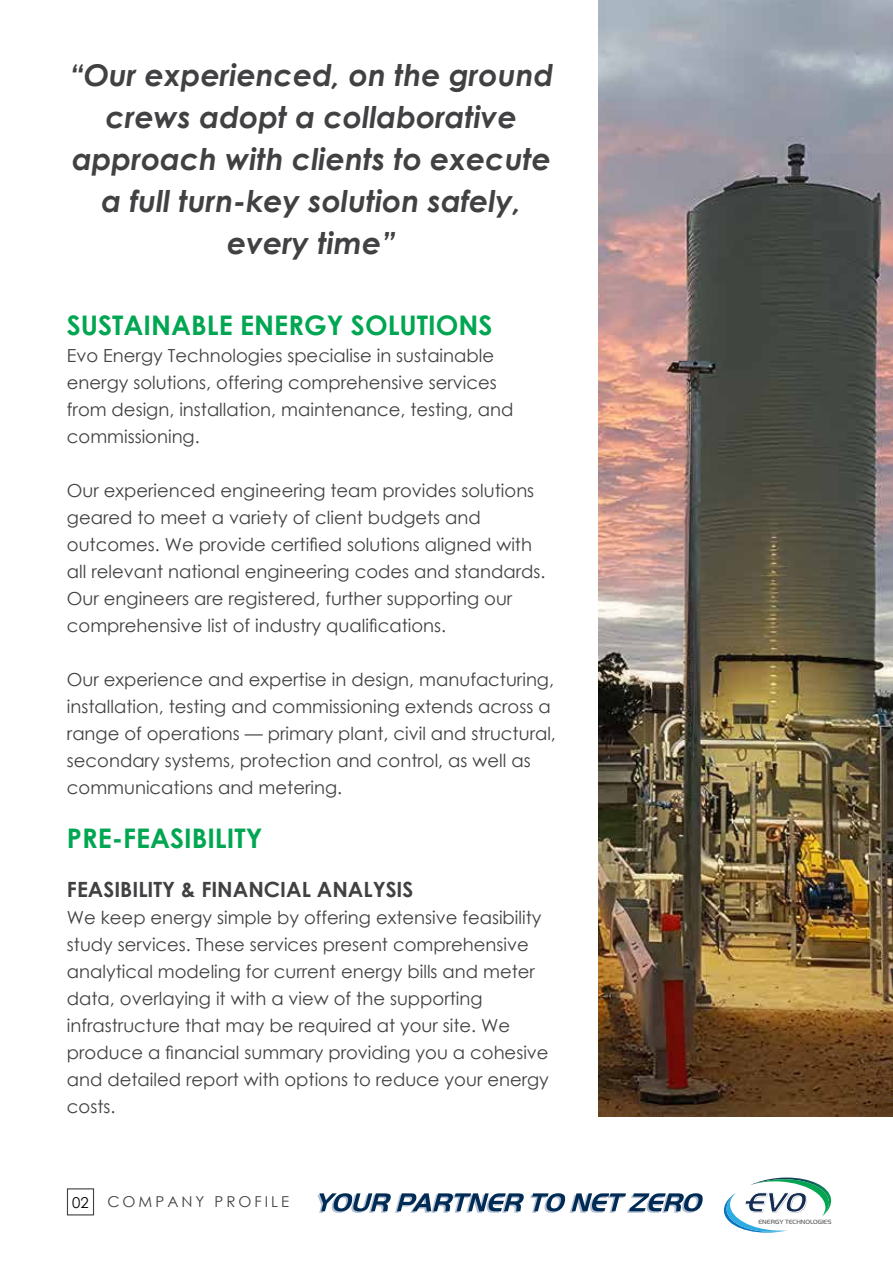
<style>
.page{position:relative;width:893px;height:1263px;background:#fff}
.page>*{position:absolute;margin:0;border:0;box-sizing:border-box;transform-origin:0 0}
.t1{font:italic 700 30px/42px "Century Gothic";color:#414042;text-align:center}
.t2{font:700 27px "Century Gothic";color:#00a651}
.t3{font:700 21px "Century Gothic";color:#414042}
.t4{font:18px/27px "Century Gothic";color:#414042}
.t5{font:15px "Century Gothic";letter-spacing:.2em;color:#414042}
.t6{font:6.45px "Handel Got D Ligh";color:#595a5c}
.s1{color:#000}
</style>
<div class="page">
<img style="left:599px;top:0;width:294px;height:1117px">
<div style="left:67px;top:1188px;width:27px;height:27px;border:1px solid #414042"></div>
<svg style="left:317px;top:1193px;width:207px;height:20px"></svg>
<svg style="left:530px;top:1193px;width:173px;height:20px"></svg>
<svg style="left:723px;top:1177px;width:109px;height:56px"></svg>
<h1 class="t1" style="left:69px;top:53px;width:486px">“Our experienced, on the ground crews adopt a collaborative approach with clients to execute a full turn-key solution safely, every time”</h1>
<h2 class="t2" style="left:67px;top:305px;width:427px">SUSTAINABLE ENERGY SOLUTIONS</h2>
<p class="t4" style="left:67px;top:342px;width:448px">Evo Energy Technologies specialise in sustainable energy solutions, offering comprehensive services from design, installation, maintenance, testing, and commissioning.</p>
<p class="t4" style="left:67px;top:477px;width:480px">Our experienced engineering team provides solutions geared to meet a variety of client budgets and outcomes. We provide certified solutions aligned with all relevant national engineering codes and standards.<br>Our engineers are registered, further supporting our comprehensive list of industry qualifications.</p>
<p class="t4" style="left:67px;top:666px;width:491px">Our experience and expertise in design, manufacturing, installation, testing and commissioning extends across a range of operations — primary plant, civil and structural, secondary systems, protection and control, as well as communications and metering.</p>
<h2 class="t2" style="left:67px;top:818px;width:197px">PRE-FEASIBILITY</h2>
<p class="t3" style="left:67px;top:873px;width:348px">FEASIBILITY &amp; FINANCIAL ANALYSIS</p>
<p class="t4" style="left:67px;top:903px;width:484px">We keep energy simple by offering extensive feasibility study services. These services present comprehensive analytical modeling for current energy bills and meter data, overlaying it with a view of the supporting infrastructure that may be required at your site. We produce a financial summary providing you a cohesive and detailed report with options to reduce your energy costs.</p>
<p class="t5" style="left:72px;top:1191px;width:219px"><span class="s1">02</span> COMPANY PROFILE</p>
<p class="t6" style="left:758px;top:1218px;width:75px">ENERGY TECHNOLOGIES</p>
</div>
